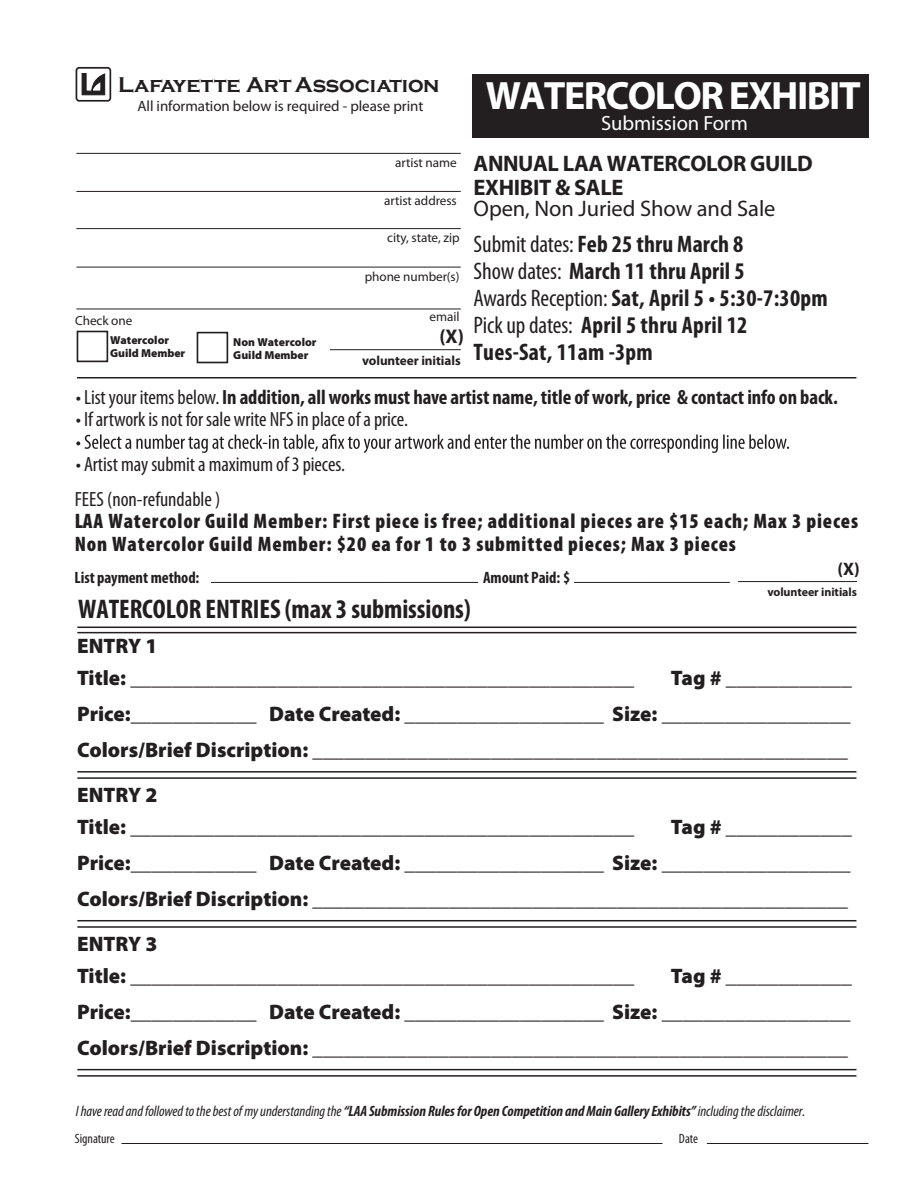
<style>
.page{position:relative;width:918px;height:1188px;background:#fff}
.page>*{position:absolute;margin:0;border:0;box-sizing:border-box;transform-origin:0 0}
.t1{font:700 39.75px "Myriad Pro";letter-spacing:-.04em;color:#fff}
.t2{font:700 condensed 27px "Myriad Pro";letter-spacing:-.005em;color:#231f20}
.t3{font:700 condensed 24px/27px "Myriad Pro";letter-spacing:.01em;color:#231f20}
.t4{font:700 22.5px/24px "Myriad Pro";letter-spacing:-.015em;color:#231f20}
.t5{font:22.5px "Myriad Pro";letter-spacing:-.005em;color:#231f20}
.t6{font:700 21.9px "Copperplate Gothic";color:#231f20}
.t7{font:900 21px/36px "Myriad Pro";color:#231f20}
.t8{font:900 condensed 21px/22.5px "Myriad Pro";letter-spacing:.04em;color:#231f20}
.t9{font:condensed 20.7px "Myriad Pro";letter-spacing:-.005em;color:#231f20}
.t10{font:700 condensed 20.7px "Myriad Pro";letter-spacing:-.005em;color:#231f20}
.t11{font:20.55px "Myriad Pro";letter-spacing:-.005em;color:#fff}
.t12{font:700 19.8px "Myriad Pro";color:#231f20}
.t13{font:700 18px "Myriad Pro";color:#231f20}
.t14{font:700 condensed 16.5px "Myriad Pro";letter-spacing:-.005em;color:#231f20}
.t15{font:italic condensed 15px "Myriad Pro";letter-spacing:-.005em;color:#231f20}
.t16{font:15px "Myriad Pro";letter-spacing:-.005em;color:#231f20}
.t17{font:condensed 13.5px "Myriad Pro";color:#231f20}
.t18{font:13.2px "Myriad Pro";letter-spacing:-.005em;color:#231f20}
.t19{font:700 13.2px "Myriad Pro";letter-spacing:-.005em;color:#231f20}
.t20{font:700 12px "Myriad Pro";letter-spacing:-.005em;color:#231f20}
.t21{font:900 11.55px/13.2px "Myriad Pro";color:#231f20}
.s1{font-weight:400}
.s2{font-weight:700}
</style>
<div class="page">
<hr style="left:76px;top:153px;width:385px;height:1px;background:#231f20">
<hr style="left:211px;top:582px;width:267px;height:1px;background:#231f20">
<hr style="left:122px;top:1143px;width:541px;height:1px;background:#231f20">
<hr style="left:574px;top:582px;width:156px;height:1px;background:#231f20">
<div style="left:472px;top:74px;width:397px;height:63px;background:#231f20"></div>
<svg style="left:75px;top:67px;width:37px;height:35px"></svg>
<hr style="left:76px;top:191px;width:385px;height:1px;background:#231f20">
<hr style="left:76px;top:228px;width:385px;height:1px;background:#231f20">
<hr style="left:76px;top:267px;width:385px;height:1px;background:#231f20">
<hr style="left:76px;top:309px;width:385px;height:1px;background:#231f20">
<svg style="left:76px;top:434px;width:713px;height:19px"></svg>
<hr style="left:77px;top:377px;width:779px;height:1px;background:#231f20">
<hr style="left:77px;top:632px;width:779px;height:1px;background:#231f20">
<hr style="left:77px;top:777px;width:779px;height:2px;background:#231f20">
<hr style="left:77px;top:627px;width:779px;height:1px;background:#231f20">
<hr style="left:77px;top:771px;width:779px;height:2px;background:#231f20">
<hr style="left:707px;top:1143px;width:162px;height:1px;background:#231f20">
<hr style="left:330px;top:349px;width:131px;height:1px;background:#231f20">
<div style="left:77px;top:331px;width:31px;height:31px;border:2px solid #231f20"></div>
<div style="left:197px;top:332px;width:31px;height:31px;border:2px solid #231f20"></div>
<hr style="left:738px;top:581px;width:119px;height:1px;background:#231f20">
<hr style="left:77px;top:926px;width:779px;height:2px;background:#231f20">
<hr style="left:77px;top:920px;width:779px;height:1px;background:#231f20">
<hr style="left:77px;top:1075px;width:779px;height:2px;background:#231f20">
<hr style="left:77px;top:1069px;width:779px;height:1px;background:#231f20">
<p class="t6" style="left:118px;top:73px;width:323px">Lafayette Art Association</p>
<p class="t16" style="left:138px;top:97px;width:287px">All information below is required - please print</p>
<p class="t18" style="left:75px;top:312px;width:59px">Check one</p>
<p class="t21" style="left:110px;top:333px;width:77px">Watercolor<br>Guild Member</p>
<p class="t21" style="left:233px;top:335px;width:85px">Non Watercolor<br>Guild Member</p>
<p class="t18" style="left:395px;top:154px;width:63px">artist name</p>
<p class="t18" style="left:384px;top:192px;width:74px">artist address</p>
<p class="t18" style="left:387px;top:230px;width:74px">city, state, zip</p>
<p class="t18" style="left:365px;top:268px;width:96px">phone number(s)</p>
<p class="t18" style="left:430px;top:308px;width:31px">email</p>
<p class="t12" style="left:439px;top:323px;width:26px">(X)</p>
<p class="t19" style="left:362px;top:352px;width:100px">volunteer initials</p>
<h1 class="t1" style="left:486px;top:70px;width:377px">WATERCOLOR EXHIBIT</h1>
<p class="t11" style="left:601px;top:110px;width:148px">Submission Form</p>
<p class="t4" style="left:474px;top:150px;width:341px">ANNUAL LAA WATERCOLOR GUILD<br>EXHIBIT &amp; SALE</p>
<p class="t5" style="left:474px;top:194px;width:303px">Open, Non Juried Show and Sale</p>
<p class="t3" style="left:474px;top:230px;width:356px"><span class="s1">Submitdates:</span> Feb 25 thru March 8<br><span class="s1">Show dates:</span> March 11 thru April 5<br><span class="s1">Awards Reception:</span> Sat, April 5 • 5:30-7:30pm<br><span class="s1">Pick up dates:</span> April 5 thru April 12<br>Tues-Sat, 11am -3pm</p>
<p class="t10" style="left:76px;top:384px;width:764px"><span class="s1">• Listyour itemsbelow.</span> In addition, allworks must have artist name, title of work, price &amp; contact info on back.</p>
<p class="t9" style="left:76px;top:407px;width:334px">• If artworkis not for sale write NFSin placeofa price.</p>
<p class="t9" style="left:76px;top:452px;width:271px">• Artist may submit a maximumof 3 pieces.</p>
<p class="t9" style="left:75px;top:486px;width:147px">FEES (non-refundable )</p>
<p class="t8" style="left:75px;top:509px;width:785px">LAA Watercolor Guild Member: First piece is free; additional pieces are $15 each; Max 3 pieces<br>Non Watercolor Guild Member: $20 ea for 1 to 3 submitted pieces; Max 3 pieces</p>
<p class="t14" style="left:75px;top:567px;width:126px">List payment method:</p>
<p class="t14" style="left:483px;top:567px;width:88px">Amount Paid: $</p>
<p class="t2" style="left:78px;top:592px;width:394px">WATERCOLOR ENTRIES (max 3 submissions)</p>
<p class="t13" style="left:838px;top:557px;width:24px">(X)</p>
<p class="t20" style="left:767px;top:584px;width:91px">volunteer initials</p>
<p class="t7" style="left:77px;top:630px;width:559px;line-height:31.5px">ENTRY 1<br>Title: ________________________________________________</p>
<p class="t7" style="left:77px;top:659px;width:776px;text-align:justify;text-indent:594px">Tag # ____________ Price:____________ Date Created: ___________________ Size: __________________ Colors/Brief Discription: ___________________________________________________</p>
<p class="t7" style="left:77px;top:779px;width:559px;line-height:31.5px">ENTRY 2<br>Title: ________________________________________________</p>
<p class="t7" style="left:77px;top:808px;width:776px;text-align:justify;text-indent:594px">Tag # ____________ Price:____________ Date Created: ___________________ Size: __________________ Colors/Brief Discription: ___________________________________________________</p>
<p class="t7" style="left:77px;top:928px;width:559px;line-height:31.5px">ENTRY 3<br>Title: ________________________________________________</p>
<p class="t7" style="left:77px;top:957px;width:776px;text-align:justify;text-indent:594px">Tag # ____________ Price:____________ Date Created: ___________________ Size: __________________ Colors/Brief Discription: ___________________________________________________</p>
<p class="t15" style="left:76px;top:1102px;width:731px">I have read and followed to thebest ofmy understanding the <span class="s2">“LAA Submission Rules for Open Competition and Main Gallery Exhibits”</span> including the disclaimer.</p>
<p class="t17" style="left:75px;top:1131px;width:41px">Signature</p>
<p class="t17" style="left:679px;top:1131px;width:21px">Date</p>
</div>
